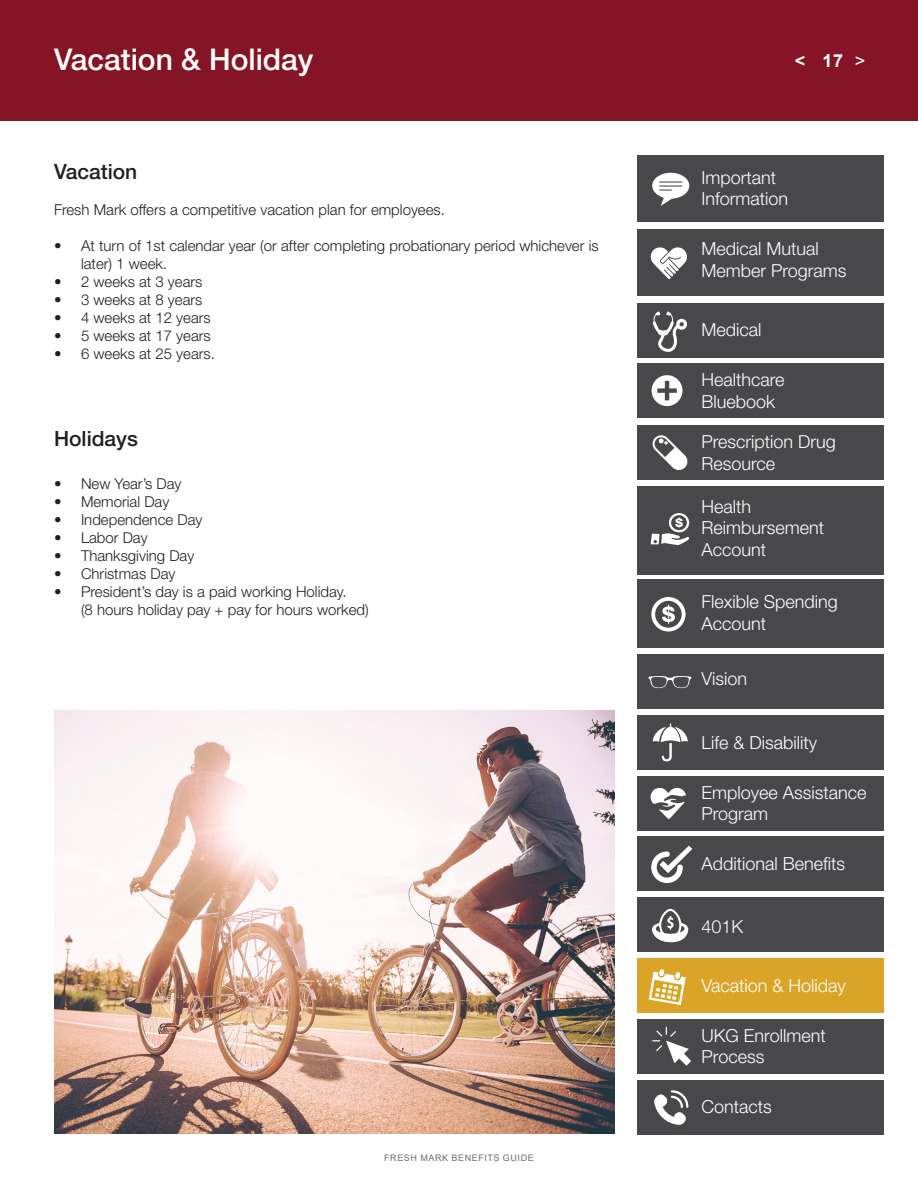
<style>
.page{position:relative;width:918px;height:1188px;background:#fff}
.page>*{position:absolute;margin:0;border:0;box-sizing:border-box;transform-origin:0 0}
.t1{font:500 30px "Helvetica Neue LT Pro";color:#fff}
.t2{font:500 21px "Helvetica Neue LT Pro";color:#231f20}
.t3{font:300 18px/21.6px "Helvetica Neue LT Pro";color:#fff}
.t4{font:700 18px "Arial";color:#fff}
.t5{font:300 15px/18px "Helvetica Neue LT Pro";color:#231f20}
.t6{font:9px "Arial";letter-spacing:.065em;color:#6c6d70}
.s1{font-weight:400}
</style>
<div class="page">
<div style="left:0;top:0;width:918px;height:121px;background:#861427"></div>
<img style="left:54px;top:711px;width:560px;height:423px">
<div style="left:637px;top:229px;width:247px;height:67px;background:#48484b"></div>
<div style="left:637px;top:155px;width:247px;height:67px;background:#48484b"></div>
<div style="left:637px;top:303px;width:247px;height:54px;background:#48484b"></div>
<div style="left:637px;top:363px;width:247px;height:55px;background:#48484b"></div>
<div style="left:637px;top:425px;width:247px;height:55px;background:#48484b"></div>
<div style="left:637px;top:486px;width:247px;height:88px;background:#48484b"></div>
<div style="left:637px;top:580px;width:247px;height:68px;background:#48484b"></div>
<div style="left:637px;top:715px;width:247px;height:54px;background:#48484b"></div>
<div style="left:637px;top:776px;width:247px;height:54px;background:#48484b"></div>
<div style="left:637px;top:897px;width:247px;height:55px;background:#48484b"></div>
<div style="left:637px;top:958px;width:247px;height:55px;background:#daa426"></div>
<div style="left:637px;top:1019px;width:247px;height:54px;background:#48484b"></div>
<div style="left:637px;top:1080px;width:247px;height:54px;background:#48484b"></div>
<div style="left:637px;top:837px;width:247px;height:54px;background:#48484b"></div>
<div style="left:637px;top:654px;width:247px;height:55px;background:#48484b"></div>
<svg style="left:653px;top:311px;width:34px;height:41px"></svg>
<svg style="left:648px;top:676px;width:44px;height:12px"></svg>
<svg style="left:653px;top:724px;width:35px;height:37px"></svg>
<svg style="left:650px;top:247px;width:37px;height:32px"></svg>
<svg style="left:651px;top:513px;width:38px;height:32px"></svg>
<svg style="left:652px;top:173px;width:37px;height:33px"></svg>
<svg style="left:654px;top:1090px;width:34px;height:35px"></svg>
<svg style="left:652px;top:435px;width:36px;height:35px"></svg>
<svg style="left:652px;top:908px;width:36px;height:35px"></svg>
<svg style="left:651px;top:597px;width:35px;height:35px"></svg>
<svg style="left:649px;top:969px;width:37px;height:36px"></svg>
<svg style="left:651px;top:846px;width:41px;height:37px"></svg>
<svg style="left:652px;top:375px;width:31px;height:31px"></svg>
<svg style="left:650px;top:787px;width:36px;height:32px"></svg>
<svg style="left:652px;top:1026px;width:39px;height:40px"></svg>
<p class="t1" style="left:54px;top:41px;width:261px">Vacation &amp; Holiday</p>
<p class="t2" style="left:54px;top:159px;width:85px">Vacation</p>
<p class="t5" style="left:54px;top:201px;width:392px">Fresh Mark offers a competitive vacation plan for employees.</p>
<p class="t5" style="left:81px;top:237px;width:519px;text-indent:-27px">• At turn of 1st calendar year (or after completing probationary period whichever is later) 1 week.</p>
<p class="t5" style="left:54px;top:273px;width:150px">• 2 weeks at 3 years</p>
<p class="t5" style="left:54px;top:291px;width:150px">• 3 weeks at 8 years</p>
<p class="t5" style="left:54px;top:309px;width:158px">• 4 weeks at 12 years</p>
<p class="t5" style="left:54px;top:327px;width:158px">• 5 weeks at 17 years</p>
<p class="t5" style="left:54px;top:345px;width:162px">• 6 weeks at 25 years.</p>
<p class="t2" style="left:54px;top:426px;width:86px">Holidays</p>
<p class="t5" style="left:54px;top:474px;width:129px">• New Year’s Day</p>
<p class="t5" style="left:54px;top:492px;width:117px">• Memorial Day</p>
<p class="t5" style="left:54px;top:510px;width:150px">• Independence Day</p>
<p class="t5" style="left:54px;top:528px;width:95px">• Labor Day</p>
<p class="t5" style="left:54px;top:546px;width:142px">• Thanksgiving Day</p>
<p class="t5" style="left:54px;top:564px;width:123px">• Christmas Day</p>
<p class="t5" style="left:81px;top:582px;width:289px;text-indent:-27px">• President’s day is a paid working Holiday.<br>(8 hours holiday pay + pay for hours worked)</p>
<p class="t6" style="left:384px;top:1152px;width:151px">FRESH MARK BENEFITS GUIDE</p>
<p class="t4" style="left:795px;top:48px;width:72px">&lt; 17 <span class="s1">&gt;</span></p>
<p class="t3" style="left:702px;top:166px;width:76px">Important</p>
<p class="t3" style="left:702px;top:188px;width:88px">Information</p>
<p class="t3" style="left:702px;top:238px;width:119px">Medical Mutual</p>
<p class="t3" style="left:702px;top:259px;width:147px">Member Programs</p>
<p class="t3" style="left:702px;top:319px;width:62px">Medical</p>
<p class="t3" style="left:702px;top:369px;width:85px">Healthcare<br>Bluebook</p>
<p class="t3" style="left:702px;top:431px;width:136px">Prescription Drug<br>Resource</p>
<p class="t3" style="left:702px;top:495px;width:51px">Health</p>
<p class="t3" style="left:702px;top:517px;width:124px">Reimbursement</p>
<p class="t3" style="left:702px;top:539px;width:66px">Account</p>
<p class="t3" style="left:702px;top:591px;width:138px">Flexible Spending</p>
<p class="t3" style="left:702px;top:612px;width:66px">Account</p>
<p class="t3" style="left:702px;top:667px;width:47px">Vision</p>
<p class="t3" style="left:702px;top:731px;width:117px">Life &amp; Disability</p>
<p class="t3" style="left:702px;top:781px;width:167px">Employee Assistance<br>Program</p>
<p class="t3" style="left:702px;top:852px;width:145px">Additional Benefits</p>
<p class="t3" style="left:702px;top:915px;width:43px">401K</p>
<p class="t3" style="left:702px;top:974px;width:146px">Vacation &amp; Holiday</p>
<p class="t3" style="left:702px;top:1024px;width:126px">UKG Enrollment<br>Process</p>
<p class="t3" style="left:702px;top:1095px;width:72px">Contacts</p>
</div>
